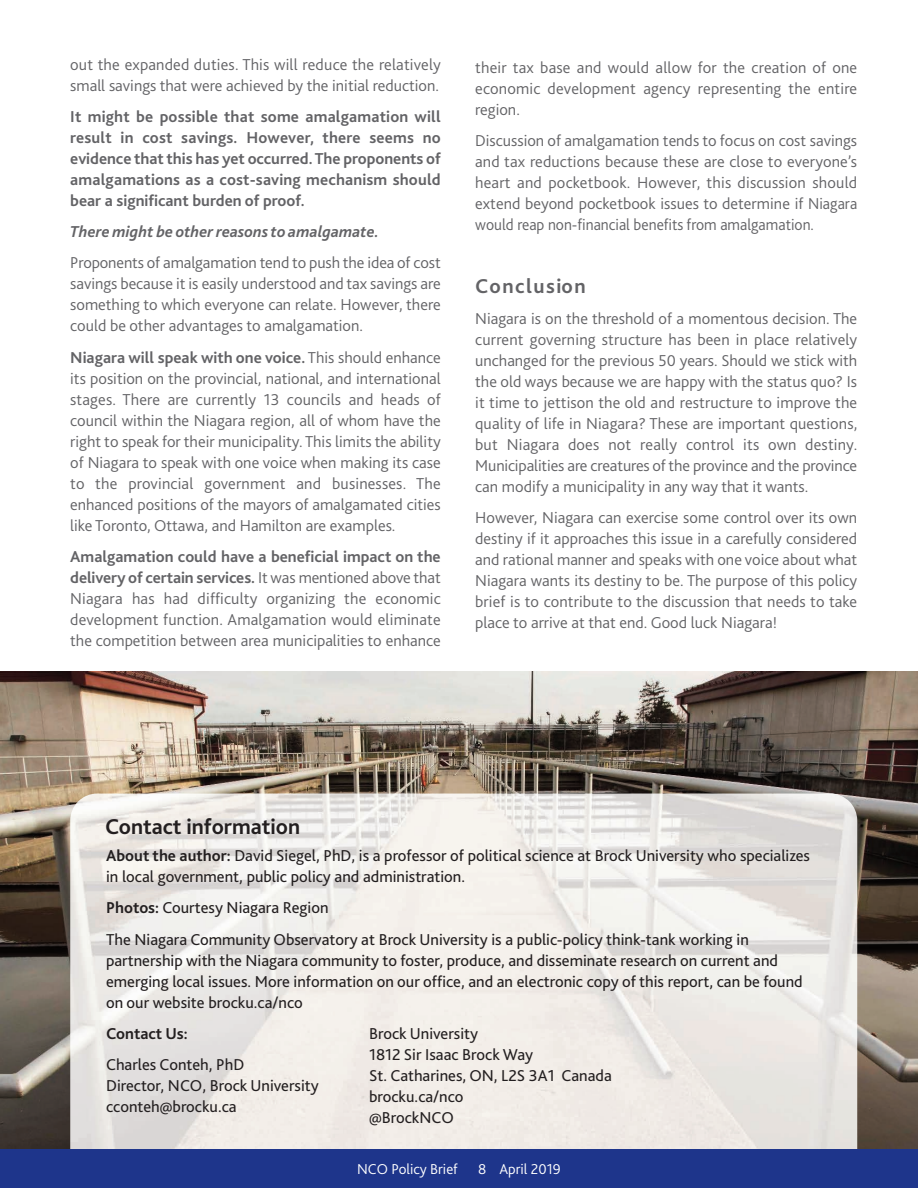
<style>
.page{position:relative;width:918px;height:1188px;background:#fff}
.page>*{position:absolute;margin:0;border:0;box-sizing:border-box;transform-origin:0 0}
.t1{font:700 22.5px "Bliss 2";color:#231f20}
.t2{font:700 21px "Bliss 2";letter-spacing:.07em;color:#636366}
.t3{font:300 16.5px/21px "Bliss 2";color:#636366;text-align:justify}
.t4{font:16.5px/21px "Bliss 2";color:#231f20}
.t5{font:700 16.5px/21px "Bliss 2";color:#636366;text-align:justify}
.t6{font:italic 700 16.5px "Bliss 2";color:#636366}
.t7{font:700 16.5px "Bliss 2";color:#231f20}
.t8{font:300 15px "Bliss 2";color:#fff}
.s1{font-weight:700}
</style>
<div class="page">
<img style="left:0;top:672px;width:918px;height:477px">
<img style="left:70px;top:794px;width:787px;height:27px">
<div style="left:0;top:1149px;width:918px;height:39px;background:#1e358b"></div>
<p class="t3" style="left:70px;top:55px;width:372px">out the expanded duties. This will reduce the relatively small savings that were achieved by the initial reduction.</p>
<p class="t5" style="left:70px;top:107px;width:372px">It might be possible that some amalgamation will result in cost savings. However, there seems no evidence that this has yet occurred. The proponents of amalgamations as a cost-saving mechanism should bear a significant burden of proof.</p>
<p class="t6" style="left:70px;top:225px;width:311px">There might be other reasons to amalgamate.</p>
<p class="t3" style="left:70px;top:254px;width:372px">Proponents of amalgamation tend to push the idea of cost savings because it is easily understood and tax savings are something to which everyone can relate. However, there could be other advantages to amalgamation.</p>
<p class="t3" style="left:70px;top:348px;width:372px"><span class="s1">Niagara will speak with one voice.</span> This should enhance its position on the provincial, national, and international stages. There are currently 13 councils and heads of council within the Niagara region, all of whom have the right to speak for their municipality. This limits the ability of Niagara to speak with one voice when making its case to the provincial government and businesses. The enhanced positions of the mayors of amalgamated cities like Toronto, Ottawa, and Hamilton are examples.</p>
<p class="t3" style="left:70px;top:548px;width:372px"><span class="s1">Amalgamation could have a beneficial impact on the delivery of certain services.</span> It was mentioned above that Niagara has had difficulty organizing the economic development function. Amalgamation would eliminate the competition between area municipalities to enhance</p>
<p class="t3" style="left:475px;top:59px;width:384px">their tax base and would allow for the creation of one economic development agency representing the entire region.</p>
<p class="t3" style="left:475px;top:132px;width:384px">Discussion of amalgamation tends to focus on cost savings and tax reductions because these are close to everyone’s heart and pocketbook. However, this discussion should extend beyond pocketbook issues to determine if Niagara would reap non-financial benefits from amalgamation.</p>
<p class="t2" style="left:475px;top:278px;width:112px">Conclusion</p>
<p class="t3" style="left:475px;top:310px;width:384px">Niagara is on the threshold of a momentous decision. The current governing structure has been in place relatively unchanged for the previous 50 years. Should we stick with the old ways because we are happy with the status quo? Is it time to jettison the old and restructure to improve the quality of life in Niagara? These are important questions, but Niagara does not really control its own destiny.<br>Municipalities are creatures of the province and the province can modify a municipality in any way that it wants.</p>
<p class="t3" style="left:475px;top:509px;width:384px">However, Niagara can exercise some control over its own destiny if it approaches this issue in a carefully considered and rational manner and speaks with one voice about what Niagara wants its destiny to be. The purpose of this policy brief is to contribute to the discussion that needs to take place to arrive at that end. Good luck Niagara!</p>
<h1 class="t1" style="left:105px;top:818px;width:197px">Contact information</h1>
<p class="t4" style="left:106px;top:847px;width:705px"><span class="s1">About the author:</span> David Siegel, PhD, is a professor of political science at Brock University who specializes in local government, public policy and administration.</p>
<p class="t4" style="left:106px;top:894px;width:644px;line-height:31.2px"><span class="s1">Photos:</span> Courtesy Niagara Region<br>The Niagara Community Observatory at Brock University is a public-policy think-tank working in</p>
<p class="t4" style="left:106px;top:951px;width:698px">partnership with the Niagara community to foster, produce, and disseminate research on current and emerging local issues. More information on our office, and an electronic copy of this report, can be found on our website brocku.ca/nco</p>
<p class="t7" style="left:106px;top:1027px;width:83px">Contact Us:</p>
<p class="t4" style="left:106px;top:1056px;width:214px">Charles Conteh, PhD<br>Director, NCO, Brock University cconteh@brocku.ca</p>
<p class="t4" style="left:369px;top:1025px;width:244px">Brock University<br>1812 Sir Isaac Brock Way<br>St. Catharines, ON, L2S 3A1 Canada brocku.ca/nco<br>@BrockNCO</p>
<p class="t8" style="left:336px;top:1163px;width:102px">NCO Policy Brief</p>
<p class="t8" style="left:357px;top:1163px;width:107px">NCO Policy Brief1</p>
<p class="t8" style="left:483px;top:1163px;width:100px">September 2018</p>
<p class="t8" style="left:478px;top:1163px;width:84px">8 April 2019</p>
</div>
